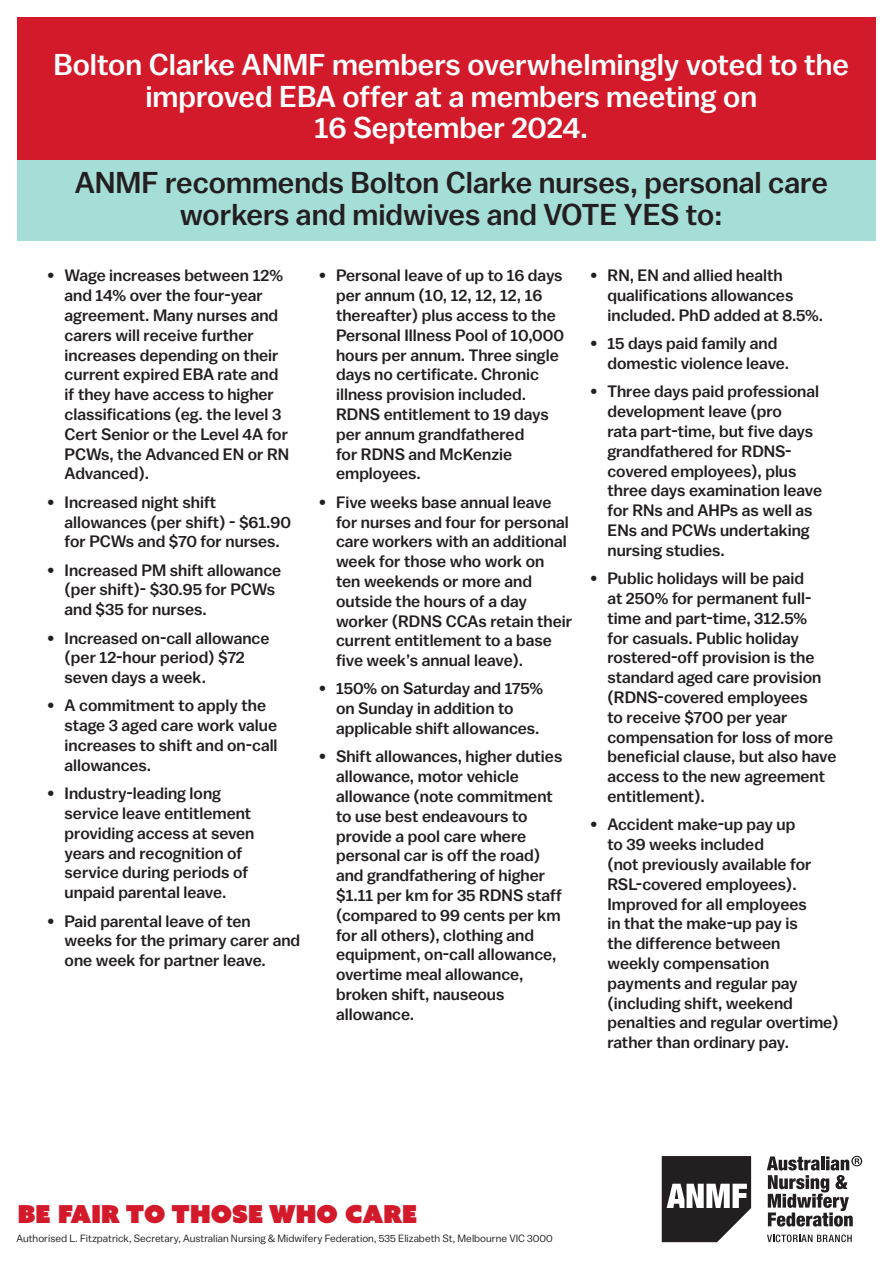
<style>
.page{position:relative;width:893px;height:1263px;background:#fff}
.page>*{position:absolute;margin:0;border:0;box-sizing:border-box;transform-origin:0 0}
.t1{font:500 30.15px/31.5px "Balto";color:#fff;text-align:center}
.t2{font:500 30.15px/31.5px "Balto";color:#231f20;text-align:center}
.t3{font:24.75px "Azo Sans Uber";color:#d31a2b}
.t4{font:500 16.5px/19.8px "Balto";color:#231f20}
.t5{font:10.5px "Balto";color:#231f20}
</style>
<div class="page">
<div style="left:17px;top:17px;width:859px;height:147px;background:#d31a2b"></div>
<div style="left:17px;top:160px;width:859px;height:80px;background:#a5ddd7"></div>
<svg style="left:767px;top:1234px;width:85px;height:8px"></svg>
<svg style="left:662px;top:1156px;width:89px;height:86px"></svg>
<svg style="left:767px;top:1156px;width:95px;height:70px"></svg>
<p class="t1" style="left:53px;top:49px;width:797px">Bolton Clarke ANMF members overwhelmingly voted to the improved EBA offer at a members meeting on<br>16 September 2024.</p>
<p class="t2" style="left:75px;top:166px;width:755px">ANMF recommends Bolton Clarke nurses, personal care workers and midwives and VOTE YES to:</p>
<p class="t4" style="left:65px;top:265px;width:226px;text-indent:-17px">• Wage increases between 12% and 14% over the four-year agreement. Many nurses and carers will receive further increases depending on their current expired EBA rate and if they have access to higher classifications (eg. the level 3<br>Cert Senior or the Level 4A for<br>PCWs, the Advanced EN or RN<br>Advanced).</p>
<p class="t4" style="left:65px;top:492px;width:228px;text-indent:-17px">• Increased night shift allowances (per shift) - $61.90 for PCWs and $70 for nurses.</p>
<p class="t4" style="left:65px;top:560px;width:218px;text-indent:-17px">• Increased PM shift allowance (per shift)- $30.95 for PCWs and $35 for nurses.</p>
<p class="t4" style="left:65px;top:627px;width:206px;text-indent:-17px">• Increased on-call allowance (per 12-hour period) $72 seven days a week.</p>
<p class="t4" style="left:65px;top:695px;width:214px;text-indent:-17px">• A commitment to apply the stage 3 aged care work value increases to shift and on-call allowances.</p>
<p class="t4" style="left:65px;top:783px;width:191px;text-indent:-17px">• Industry-leading long service leave entitlement providing access at seven years and recognition of service during periods of unpaid parental leave.</p>
<p class="t4" style="left:65px;top:910px;width:237px;text-indent:-17px">• Paid parental leave of ten weeks for the primary carer and one week for partner leave.</p>
<p class="t4" style="left:336px;top:265px;width:230px;text-indent:-17px">• Personal leave of up to 16 days per annum (10, 12, 12, 12, 16 thereafter) plus access to the<br>Personal Illness Pool of 10,000 hours per annum. Three single days no certificate. Chronic illness provision included.<br>RDNS entitlement to 19 days per annum grandfathered<br>for RDNS and McKenzie employees.</p>
<p class="t4" style="left:336px;top:492px;width:238px;text-indent:-17px">• Five weeks base annual leave for nurses and four for personal care workers with an additional week for those who work on ten weekends or more and outside the hours of a day worker (RDNS CCAs retain their current entitlement to a base five week’s annual leave).</p>
<p class="t4" style="left:336px;top:678px;width:209px;text-indent:-17px">• 150% on Saturday and 175% on Sunday in addition to applicable shift allowances.</p>
<p class="t4" style="left:336px;top:746px;width:228px;text-indent:-17px">• Shift allowances, higher duties allowance, motor vehicle allowance (note commitment to use best endeavours to provide a pool care where personal car is off the road) and grandfathering of higher $1.11 per km for 35 RDNS staff (compared to 99 cents per km for all others), clothing and equipment, on-call allowance, overtime meal allowance, broken shift, nauseous allowance.</p>
<p class="t4" style="left:607px;top:265px;width:217px;text-indent:-17px">• RN, EN and allied health qualifications allowances included. PhD added at 8.5%.</p>
<p class="t4" style="left:607px;top:333px;width:183px;text-indent:-17px">• 15 days paid family and domestic violence leave.</p>
<p class="t4" style="left:607px;top:381px;width:216px;text-indent:-17px">• Three days paid professional development leave (pro<br>rata part-time, but five days grandfathered for RDNS&shy;covered employees), plus three days examination leave for RNs and AHPs as well as<br>ENs and PCWs undertaking nursing studies.</p>
<p class="t4" style="left:607px;top:568px;width:231px;text-indent:-17px">• Public holidays will be paid<br>at 250% for permanent full&shy;time and part-time, 312.5%<br>for casuals. Public holiday rostered-off provision is the standard aged care provision (RDNS-covered employees<br>to receive $700 per year compensation for loss of more beneficial clause, but also have access to the new agreement entitlement).</p>
<p class="t4" style="left:607px;top:814px;width:232px;text-indent:-17px">• Accident make-up pay up<br>to 39 weeks included<br>(not previously available for<br>RSL-covered employees).<br>Improved for all employees<br>in that the make-up pay is<br>the difference between<br>weekly compensation payments and regular pay (including shift, weekend penalties and regular overtime) rather than ordinary pay.</p>
<p class="t3" style="left:18px;top:1197px;width:401px">BE FAIR TO THOSE WHO CARE</p>
<p class="t5" style="left:16px;top:1232px;width:538px">Authorised L. Fitzpatrick, Secretary, Australian Nursing &amp; Midwifery Federation, 535 Elizabeth St, Melbourne VIC 3000</p>
</div>
